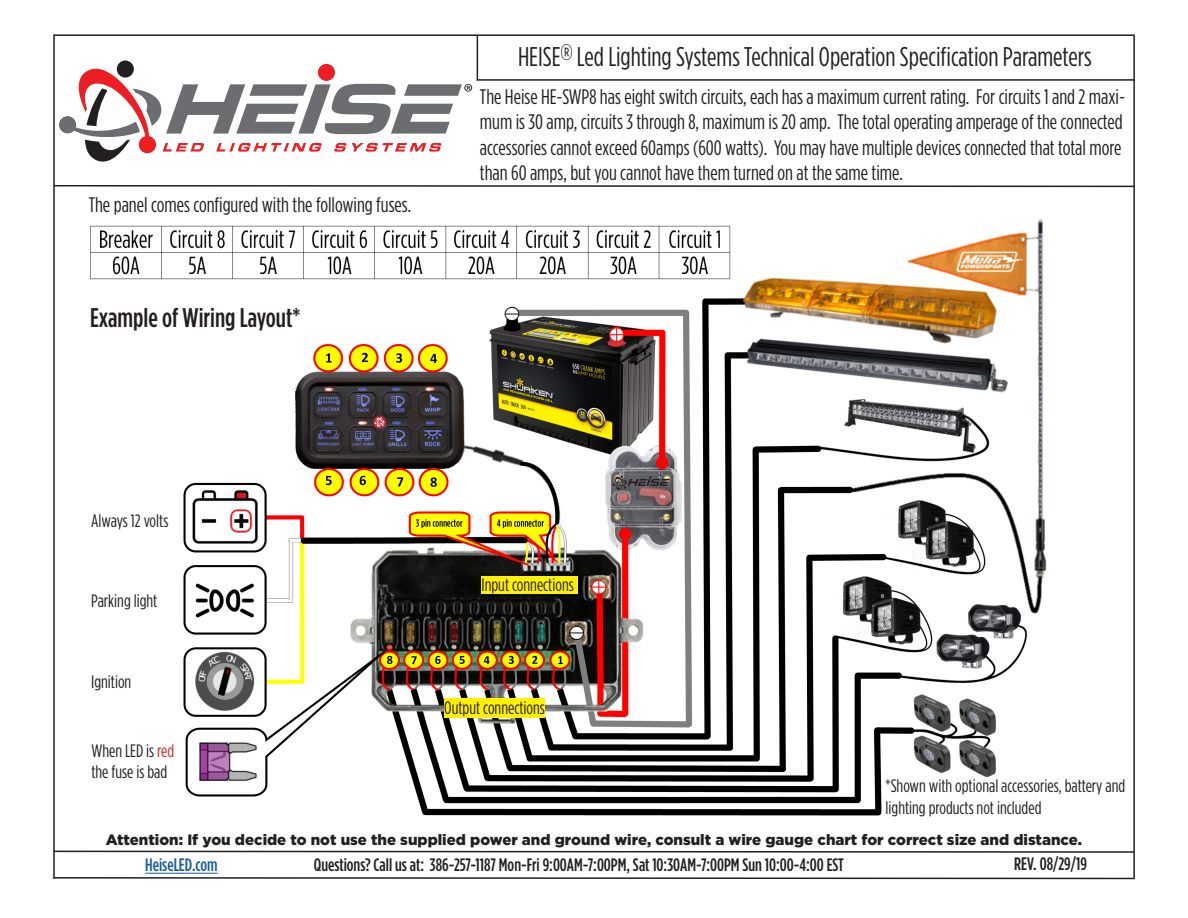
<style>
.page{position:relative;width:1188px;height:918px;background:#fff}
.page>*{position:absolute;margin:0;border:0;box-sizing:border-box;transform-origin:0 0}
.t1{font:27px "Gotham Condensed";color:#231f20}
.t2{font:500 27px "Gotham Condensed";color:#231f20}
.t3{font:21px/25.2px "Gotham Condensed";color:#231f20}
.t4{font:18px/21.6px "Gotham Condensed";color:#231f20}
.t5{font:500 18px "Gotham Condensed";color:#231f20}
.t6{font:500 18px "Gotham Condensed";color:#175d9e}
.t7{font:900 15px "Gotham";color:#231f20}
.s1{color:#d1232a}
</style>
<div class="page">
<img style="left:183px;top:219px;width:864px;height:597px">
<hr style="left:53px;top:34px;width:2px;height:845px;background:#231f20">
<hr style="left:1133px;top:36px;width:2px;height:843px;background:#231f20">
<svg style="left:53px;top:876px;width:1082px;height:4px"></svg>
<svg style="left:53px;top:184px;width:1082px;height:4px"></svg>
<svg style="left:53px;top:850px;width:1082px;height:4px"></svg>
<div style="left:117px;top:61px;width:17px;height:17px;background:#231f20;border-radius:50%"></div>
<svg style="left:59px;top:65px;width:413px;height:97px"></svg>
<hr style="left:477px;top:35px;width:1px;height:46px;background:#231f20">
<hr style="left:477px;top:79px;width:658px;height:2px;background:#231f20">
<hr style="left:54px;top:34px;width:1081px;height:2px;background:#231f20">
<div style="left:482px;top:576px;width:96px;height:17px;background:#fff101"></div>
<div style="left:444px;top:699px;width:101px;height:19px;background:#fff101"></div>
<img style="left:90px;top:224px;width:641px;height:57px">
<hr style="left:145px;top:873px;width:73px;height:1px;background:#175d9e">
<p class="t3" style="left:89px;top:192px;width:324px">The panel comes configured with the following fuses.</p>
<p class="t2" style="left:90px;top:303px;width:212px">Example of Wiring Layout*</p>
<p class="t1" style="left:518px;top:42px;width:575px">HEISE<sup>®</sup> Led Lighting Systems Technical Operation Specification Parameters</p>
<p class="t3" style="left:480px;top:84px;width:647px">The Heise HE-SWP8 has eight switch circuits, each has a maximum current rating. For circuits 1 and 2 maxi&shy;mum is 30 amp, circuits 3 through 8, maximum is 20 amp. The total operating amperage of the connected accessories cannot exceed 60amps (600 watts). You may have multiple devices connected that total more than 60 amps, but you cannot have them turned on at the same time.</p>
<p class="t4" style="left:91px;top:509px;width:79px">Always 12 volts</p>
<p class="t4" style="left:91px;top:590px;width:68px">Parking light</p>
<p class="t4" style="left:91px;top:671px;width:42px">Ignition</p>
<p class="t4" style="left:91px;top:739px;width:84px">When LED is <span class="s1">red </span>the fuse is bad</p>
<p class="t4" style="left:482px;top:574px;width:94px">Input connections</p>
<p class="t4" style="left:444px;top:697px;width:102px">Output connections</p>
<p class="t4" style="left:886px;top:775px;width:241px">*Shown with optional accessories, battery and lighting products not included</p>
<p class="t7" style="left:106px;top:831px;width:978px">Attention: If you decide to not use the supplied power and ground wire, consult a wire gauge chart for correct size and distance.</p>
<p class="t6" style="left:145px;top:855px;width:74px">HeiseLED.com</p>
<p class="t5" style="left:1014px;top:854px;width:74px">REV. 08/29/19</p>
<p class="t5" style="left:314px;top:855px;width:532px">Questions? Call us at: 386-257-1187 Mon-Fri 9:00AM-7:00PM, Sat 10:30AM-7:00PM Sun 10:00-4:00 EST</p>
</div>
